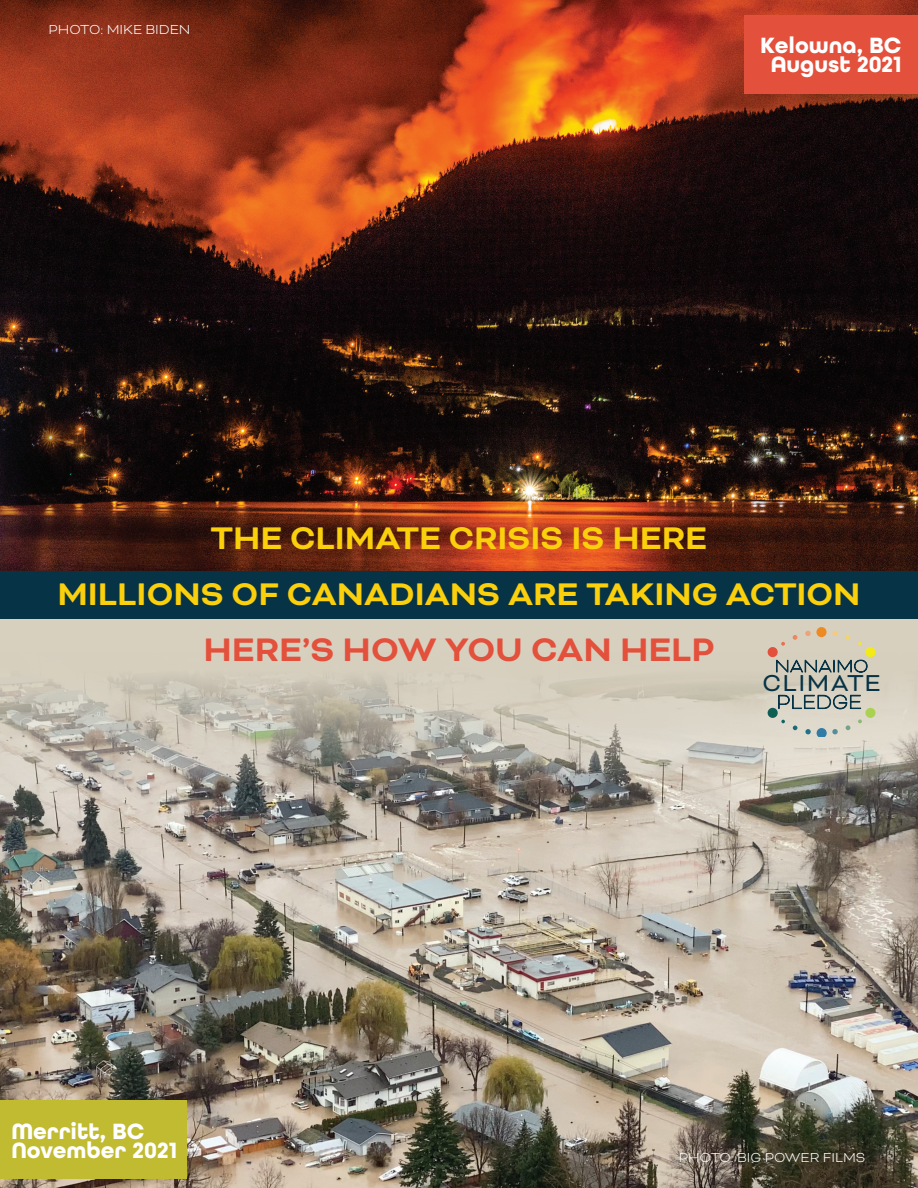
<style>
.page{position:relative;width:918px;height:1188px;background:#fff}
.page>*{position:absolute;margin:0;border:0;box-sizing:border-box;transform-origin:0 0}
.t1{font:700 37.5px "Bicyclette";color:#e3503b}
.t2{font:700 36px/56.2px "Bicyclette";color:#facf0c;text-align:center}
.t3{font:26.55px "Bicyclette";letter-spacing:.06em;color:#073346}
.t4{font:700 23.4px/19px "All Round Gothic";color:#fff;text-align:center}
.t5{font:100 22.05px "Bicyclette";color:#073346}
.t6{font:100 19.65px "Bicyclette";color:#073346}
.t7{font:300 15px "Bicyclette";color:#fff}
</style>
<div class="page">
<div style="left:0;top:618px;width:918px;height:185px;background:#d7d0bf"></div>
<div style="left:0;top:570px;width:918px;height:48px;background:#073346"></div>
<img style="left:0;top:0;width:918px;height:570px">
<img style="left:0;top:652px;width:918px;height:536px">
<div style="left:0;top:1101px;width:187px;height:78px;background:#c0bb30"></div>
<div style="left:745px;top:15px;width:173px;height:78px;background:#e3503b"></div>
<div style="left:865px;top:708px;width:11px;height:10px;background:#abd153;border-radius:50%"></div>
<svg style="left:772px;top:712px;width:100px;height:25px"></svg>
<div style="left:768px;top:708px;width:10px;height:10px;background:#0e5e53;border-radius:50%"></div>
<svg style="left:858px;top:642px;width:4px;height:3px"></svg>
<svg style="left:846px;top:635px;width:4px;height:5px"></svg>
<svg style="left:832px;top:631px;width:6px;height:5px"></svg>
<svg style="left:805px;top:631px;width:6px;height:5px"></svg>
<svg style="left:793px;top:635px;width:5px;height:5px"></svg>
<svg style="left:781px;top:642px;width:4px;height:4px"></svg>
<div style="left:768px;top:647px;width:10px;height:10px;background:#e3503b;border-radius:50%"></div>
<div style="left:816px;top:627px;width:11px;height:10px;background:#ed8b22;border-radius:50%"></div>
<div style="left:865px;top:647px;width:11px;height:10px;background:#f2eb18;border-radius:50%"></div>
<p class="t7" style="left:48px;top:20px;width:144px">PHOTO: MIKE BIDEN</p>
<p class="t4" style="left:760px;top:36px;width:143px">Kelowna, BC<br>August 2021</p>
<p class="t2" style="left:57px;top:510px;width:805px">THE CLIMATE CRISIS IS HERE<br>MILLIONS OF CANADIANS ARE TAKING ACTION</p>
<p class="t1" style="left:204px;top:628px;width:512px">HERE’S HOW YOU CAN HELP</p>
<p class="t6" style="left:775px;top:655px;width:95px">NANAIMO</p>
<p class="t3" style="left:762px;top:668px;width:120px">CLIMATE</p>
<p class="t5" style="left:776px;top:689px;width:87px">PLEDGE</p>
<p class="t4" style="left:11px;top:1122px;width:167px;text-align:left">Merritt, BC<br>November 2021</p>
<p class="t7" style="left:679px;top:1149px;width:188px">PHOTO: BIG POWER FILMS</p>
</div>
